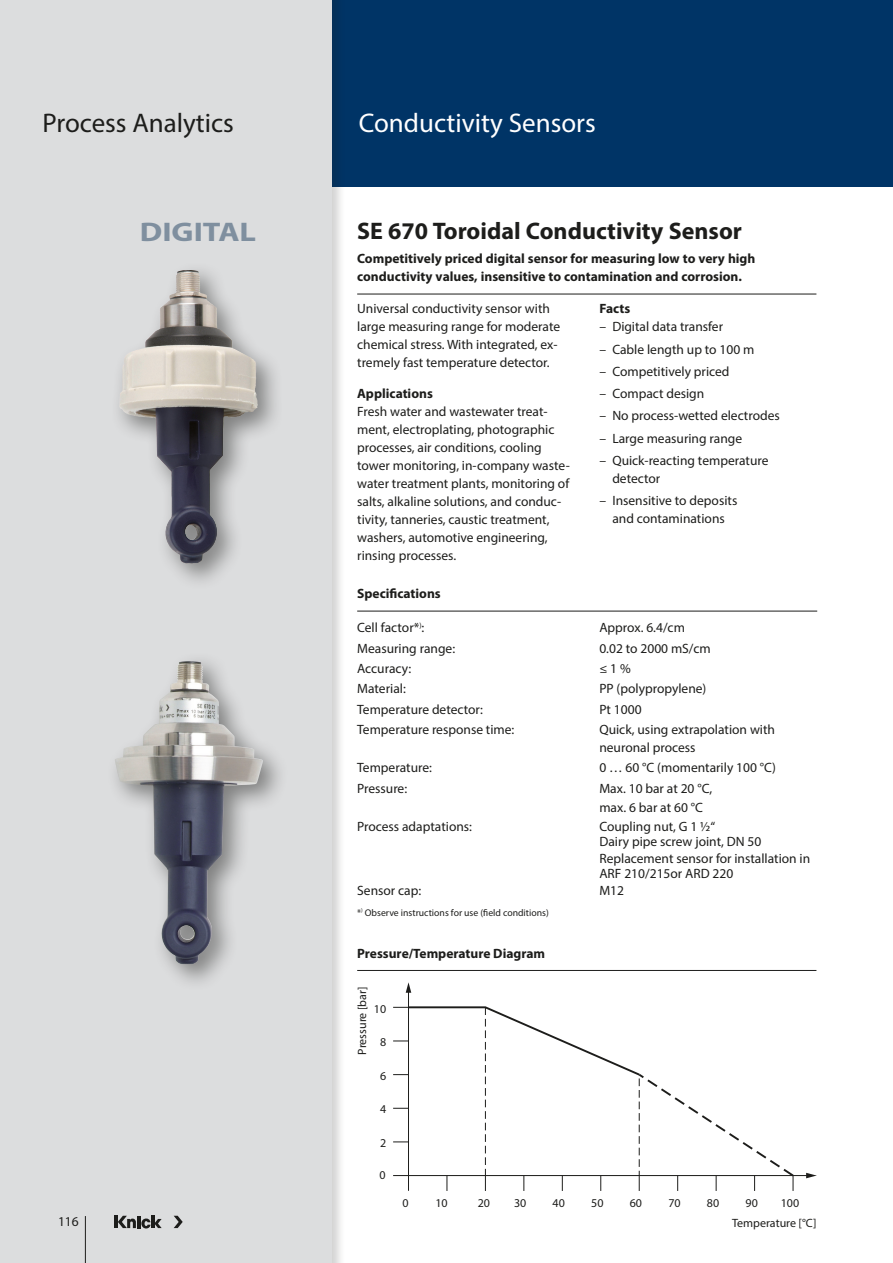
<style>
.page{position:relative;width:893px;height:1263px;background:#fff}
.page>*{position:absolute;margin:0;border:0;box-sizing:border-box;transform-origin:0 0}
.Produktgruppe{font:27px "Myriad Pro";color:#fff}
.t1{font:27px "Myriad Pro";color:#1d1d1b}
.Headline{font:700 27px "Myriad Pro";color:#7f8f9f;scale:1.2 1}
.Headline_Produkt{font:700 24px "Myriad Pro";color:#1d1d1b}
.Text{font:13.5px/18px "Myriad Pro";color:#1d1d1b}
.Tabelle{font:13.5px/18px "Myriad Pro";color:#1d1d1b}
.Subhead_Produkt{font:700 13.5px/18px "Myriad Pro";color:#1d1d1b}
.Tabelle_Headline{font:700 13.5px "Myriad Pro";color:#1d1d1b}
.Zwischenüberschrift{font:700 13.5px "Myriad Pro";color:#1d1d1b}
.Beschriftungen{font:12px "Myriad Pro";color:#1d1d1b}
.Fußnoten{font:9.75px "Myriad Pro";color:#1d1d1b}
</style>
<div class="page">
<div style="left:332px;top:0;width:561px;height:187px;background:#003466"></div>
<div style="left:0;top:0;width:346px;height:1263px;background:#1d1d1b;opacity:.2"></div>
<div style="left:0;top:0;width:332px;height:1263px;background:#dcddde"></div>
<hr style="left:85px;top:1216px;width:1px;height:47px;background:#1d1d1b">
<hr style="left:114px;top:1216px;width:4px;height:12px;background:#1d1d1b">
<svg style="left:174px;top:1216px;width:9px;height:12px"></svg>
<svg style="left:118px;top:1216px;width:44px;height:12px"></svg>
<div style="left:110px;top:261px;width:174px;height:329px;background:#1d1d1b;opacity:.49"></div>
<img style="left:119px;top:270px;width:99px;height:294px">
<div style="left:106px;top:652px;width:183px;height:339px;background:#1d1d1b;opacity:.49"></div>
<img style="left:115px;top:661px;width:148px;height:303px">
<hr style="left:393px;top:1175px;width:415px;height:1px;background:#1d1d1b">
<svg style="left:806px;top:1173px;width:10px;height:5px"></svg>
<hr style="left:408px;top:991px;width:1px;height:200px;background:#1d1d1b">
<svg style="left:406px;top:982px;width:5px;height:11px"></svg>
<svg style="left:393px;top:1006px;width:403px;height:185px"></svg>
<hr style="left:357px;top:294px;width:459px;height:1px;background:#1d1d1b">
<hr style="left:357px;top:970px;width:459px;height:1px;background:#1d1d1b">
<hr style="left:357px;top:611px;width:460px;height:1px;background:#1d1d1b">
<h1 class="t1" style="left:43px;top:106px;width:193px">Process Analytics</h1>
<p class="Produktgruppe" style="left:359px;top:106px;width:238px">Conductivity Sensors</p>
<p class="Headline" style="left:140px;top:215px;width:98px">DIGITAL</p>
<p class="Headline_Produkt" style="left:357px;top:215px;width:386px">SE 670 Toroidal Conductivity Sensor</p>
<p class="Subhead_Produkt" style="left:357px;top:249px;width:400px">Competitively priced digital sensor for measuring low to very high conductivity values, insensitive to contamination and corrosion.</p>
<p class="Text" style="left:357px;top:300px;width:204px">Universal conductivity sensor with large measuring range for moderate chemical stress. With integrated, ex&shy;tremely fast temperature detector.</p>
<p class="Zwischenüberschrift" style="left:357px;top:385px;width:77px">Applications</p>
<p class="Text" style="left:357px;top:402px;width:214px">Fresh water and wastewater treat&shy;ment, electroplating, photographic processes, air conditions, cooling tower monitoring, in-company waste&shy;water treatment plants, monitoring of salts, alkaline solutions, and conduc&shy;tivity, tanneries, caustic treatment, washers, automotive engineering, rinsing processes.</p>
<p class="Zwischenüberschrift" style="left:600px;top:300px;width:32px">Facts</p>
<p class="Text" style="left:600px;top:318px;width:125px">– Digital data transfer</p>
<p class="Text" style="left:600px;top:340px;width:156px">– Cable length up to 100 m</p>
<p class="Text" style="left:600px;top:362px;width:131px">– Competitively priced</p>
<p class="Text" style="left:600px;top:384px;width:106px">– Compact design</p>
<p class="Text" style="left:600px;top:407px;width:182px">– No process-wetted electrodes</p>
<p class="Text" style="left:600px;top:429px;width:144px">– Large measuring range</p>
<p class="Text" style="left:612px;top:451px;width:158px;text-indent:-13px">– Quick-reacting temperature detector</p>
<p class="Text" style="left:600px;top:491px;width:139px;text-align:center">– Insensitive to deposits and contaminations</p>
<p class="Tabelle_Headline" style="left:357px;top:585px;width:85px">Specifications</p>
<p class="Tabelle" style="left:357px;top:618px;width:69px">Cell factor*<sup>)</sup>:</p>
<p class="Tabelle" style="left:599px;top:618px;width:87px">Approx. 6.4/cm</p>
<p class="Tabelle" style="left:357px;top:639px;width:99px">Measuring range:</p>
<p class="Tabelle" style="left:599px;top:639px;width:113px">0.02 to 2000 mS/cm</p>
<p class="Tabelle" style="left:357px;top:659px;width:56px">Accuracy:</p>
<p class="Tabelle" style="left:599px;top:659px;width:33px">≤ 1 %</p>
<p class="Tabelle" style="left:357px;top:679px;width:50px">Material:</p>
<p class="Tabelle" style="left:599px;top:679px;width:109px">PP (polypropylene)</p>
<p class="Tabelle" style="left:357px;top:700px;width:127px">Temperature detector:</p>
<p class="Tabelle" style="left:599px;top:700px;width:44px">Pt 1000</p>
<p class="Tabelle" style="left:357px;top:720px;width:159px">Temperature response time:</p>
<p class="Tabelle" style="left:599px;top:720px;width:177px">Quick, using extrapolation with neuronal process</p>
<p class="Tabelle" style="left:357px;top:758px;width:76px">Temperature:</p>
<p class="Tabelle" style="left:599px;top:758px;width:178px">0 … 60 °C (momentarily 100 °C)</p>
<p class="Tabelle" style="left:357px;top:779px;width:51px">Pressure:</p>
<p class="Tabelle" style="left:599px;top:779px;width:114px">Max. 10 bar at 20 °C,</p>
<p class="Tabelle" style="left:599px;top:798px;width:105px">max. 6 bar at 60 °C</p>
<p class="Tabelle" style="left:357px;top:817px;width:116px">Process adaptations:</p>
<p class="Tabelle" style="left:599px;top:817px;width:117px">Coupling nut, G 1 1/2“</p>
<p class="Tabelle" style="left:599px;top:832px;width:163px">Dairy pipe screw joint, DN 50</p>
<p class="Tabelle" style="left:599px;top:851px;width:212px;line-height:15px">Replacement sensor for installation in<br>ARF 210/215or ARD 220</p>
<p class="Tabelle" style="left:357px;top:881px;width:66px">Sensor cap:</p>
<p class="Tabelle" style="left:599px;top:881px;width:26px">M12</p>
<p class="Fußnoten" style="left:357px;top:906px;width:193px">*<sup>)</sup> Observe instructions for use (field conditions)</p>
<p class="Tabelle_Headline" style="left:357px;top:944px;width:189px">Pressure/Temperature Diagram</p>
<p class="Beschriftungen" style="left:355px;top:1054px;width:69px;rotate:-90deg">Pressure [bar]</p>
<p class="Beschriftungen" style="left:374px;top:1001px;width:14px">10</p>
<p class="Beschriftungen" style="left:380px;top:1035px;width:8px">8</p>
<p class="Beschriftungen" style="left:380px;top:1068px;width:8px">6</p>
<p class="Beschriftungen" style="left:380px;top:1102px;width:8px">4</p>
<p class="Beschriftungen" style="left:380px;top:1135px;width:8px">2</p>
<p class="Beschriftungen" style="left:379px;top:1168px;width:8px">0</p>
<p class="Beschriftungen" style="left:403px;top:1195px;width:8px">0</p>
<p class="Beschriftungen" style="left:435px;top:1195px;width:14px">10</p>
<p class="Beschriftungen" style="left:478px;top:1195px;width:14px">20</p>
<p class="Beschriftungen" style="left:514px;top:1195px;width:14px">30</p>
<p class="Beschriftungen" style="left:553px;top:1195px;width:14px">40</p>
<p class="Beschriftungen" style="left:591px;top:1195px;width:14px">50</p>
<p class="Beschriftungen" style="left:630px;top:1195px;width:14px">60</p>
<p class="Beschriftungen" style="left:668px;top:1195px;width:14px">70</p>
<p class="Beschriftungen" style="left:707px;top:1195px;width:14px">80</p>
<p class="Beschriftungen" style="left:745px;top:1195px;width:14px">90</p>
<p class="Beschriftungen" style="left:781px;top:1195px;width:20px">100</p>
<p class="Text" style="left:58px;top:1212px;width:22px">116</p>
<p class="Beschriftungen" style="left:732px;top:1215px;width:86px">Temperature [°C]</p>
</div>
